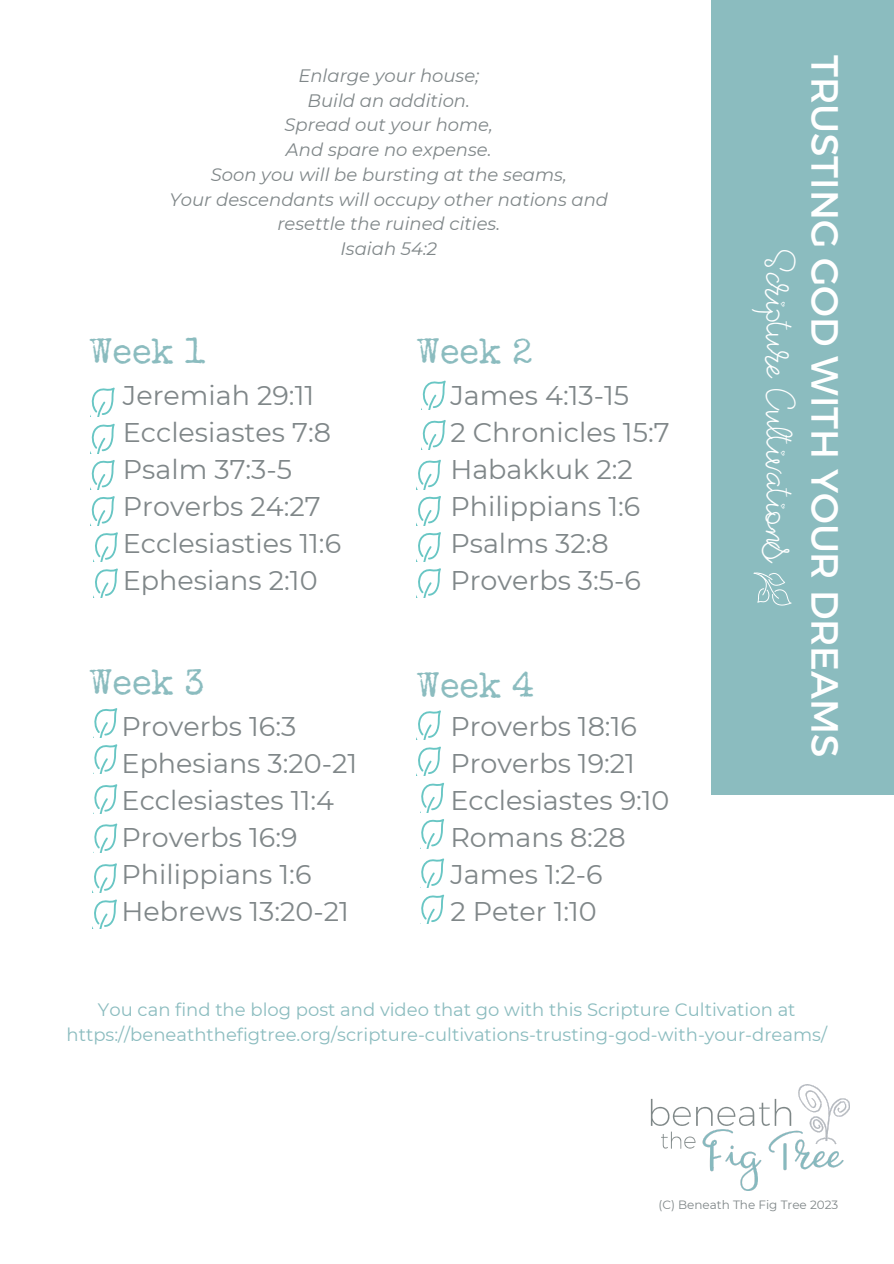
<style>
.page{position:relative;width:894px;height:1264px;background:#fff}
.page>*{position:absolute;margin:0;border:0;box-sizing:border-box;transform-origin:0 0}
.t1{font:46.5px "Heavenfield Mono";color:#fff}
.t2{font:37.95px "Montserrat";color:#fff}
.t3{font:36px "Special Elite";color:#8bbcbf}
.t4{font:27px/37.2px "Montserrat";color:#808789}
.t5{font:italic 18px/24.8px "Montserrat";color:#808789;text-align:center}
.t6{font:18px/24.8px "Montserrat";color:#8bbcbf;text-align:center}
.t7{font:12px "Montserrat";color:#808789}
</style>
<div class="page">
<div style="left:710px;top:0;width:183px;height:794px;background:#8bbcbf"></div>
<img style="left:650px;top:1084px;width:199px;height:106px">
<svg style="left:753px;top:572px;width:38px;height:33px"></svg>
<svg style="left:91px;top:387px;width:24px;height:30px"></svg>
<svg style="left:91px;top:423px;width:24px;height:30px"></svg>
<svg style="left:91px;top:460px;width:24px;height:29px"></svg>
<svg style="left:91px;top:496px;width:24px;height:29px"></svg>
<svg style="left:95px;top:532px;width:23px;height:29px"></svg>
<svg style="left:94px;top:568px;width:24px;height:30px"></svg>
<svg style="left:421px;top:380px;width:25px;height:30px"></svg>
<svg style="left:421px;top:420px;width:25px;height:29px"></svg>
<svg style="left:417px;top:459px;width:24px;height:30px"></svg>
<svg style="left:418px;top:496px;width:23px;height:29px"></svg>
<svg style="left:418px;top:532px;width:23px;height:29px"></svg>
<svg style="left:418px;top:568px;width:23px;height:29px"></svg>
<svg style="left:93px;top:708px;width:25px;height:29px"></svg>
<svg style="left:93px;top:744px;width:25px;height:29px"></svg>
<svg style="left:93px;top:784px;width:25px;height:29px"></svg>
<svg style="left:93px;top:823px;width:25px;height:29px"></svg>
<svg style="left:94px;top:863px;width:23px;height:29px"></svg>
<svg style="left:94px;top:899px;width:23px;height:29px"></svg>
<svg style="left:418px;top:710px;width:23px;height:29px"></svg>
<svg style="left:417px;top:746px;width:24px;height:30px"></svg>
<svg style="left:420px;top:782px;width:24px;height:30px"></svg>
<svg style="left:420px;top:819px;width:24px;height:29px"></svg>
<svg style="left:421px;top:858px;width:23px;height:29px"></svg>
<svg style="left:420px;top:894px;width:24px;height:30px"></svg>
<p class="t5" style="left:169px;top:63px;width:440px">Enlarge your house;<br>Build an addition.<br>Spread out your home,<br>And spare no expense.<br>Soon you will be bursting at the seams,<br>Your descendants will occupy other nations and resettle the ruined cities.<br>Isaiah 54:2</p>
<h3 class="t3" style="left:89px;top:337px;width:117px">Week 1</h3>
<p class="t4" style="left:123px;top:376px;width:220px">Jeremiah 29:11<br>Ecclesiastes 7:8<br>Psalm 37:3-5<br>Proverbs 24:27<br>Ecclesiasties 11:6<br>Ephesians 2:10</p>
<h3 class="t3" style="left:89px;top:668px;width:117px">Week 3</h3>
<p class="t4" style="left:121px;top:707px;width:237px">Proverbs 16:3<br>Ephesians 3:20-21<br>Ecclesiastes 11:4<br>Proverbs 16:9<br>Philippians 1:6<br>Hebrews 13:20-21</p>
<h3 class="t3" style="left:417px;top:337px;width:117px">Week 2</h3>
<p class="t4" style="left:450px;top:376px;width:221px">James 4:13-15<br>2 Chronicles 15:7<br>Habakkuk 2:2<br>Philippians 1:6<br>Psalms 32:8<br>Proverbs 3:5-6</p>
<p class="t3" style="left:417px;top:671px;width:119px">Week 4</p>
<p class="t4" style="left:450px;top:707px;width:220px">Proverbs 18:16<br>Proverbs 19:21<br>Ecclesiastes 9:10<br>Romans 8:28<br>James 1:2-6<br>2 Peter 1:10</p>
<h1 class="t1" style="left:825px;top:250px;width:318px;rotate:90deg">Scripture Cultivations</h1>
<h2 class="t2" style="left:849px;top:55px;width:704px;rotate:90deg">TRUSTING GOD WITH YOUR DREAMS</h2>
<p class="t6" style="left:66px;top:996px;width:761px">You can find the blog post and video that go with this Scripture Cultivation at https://beneaththefigtree.org/scripture-cultivations-trusting-god-with-your-dreams/</p>
<p class="t7" style="left:658px;top:1197px;width:181px">(C) Beneath The Fig Tree 2023</p>
</div>
